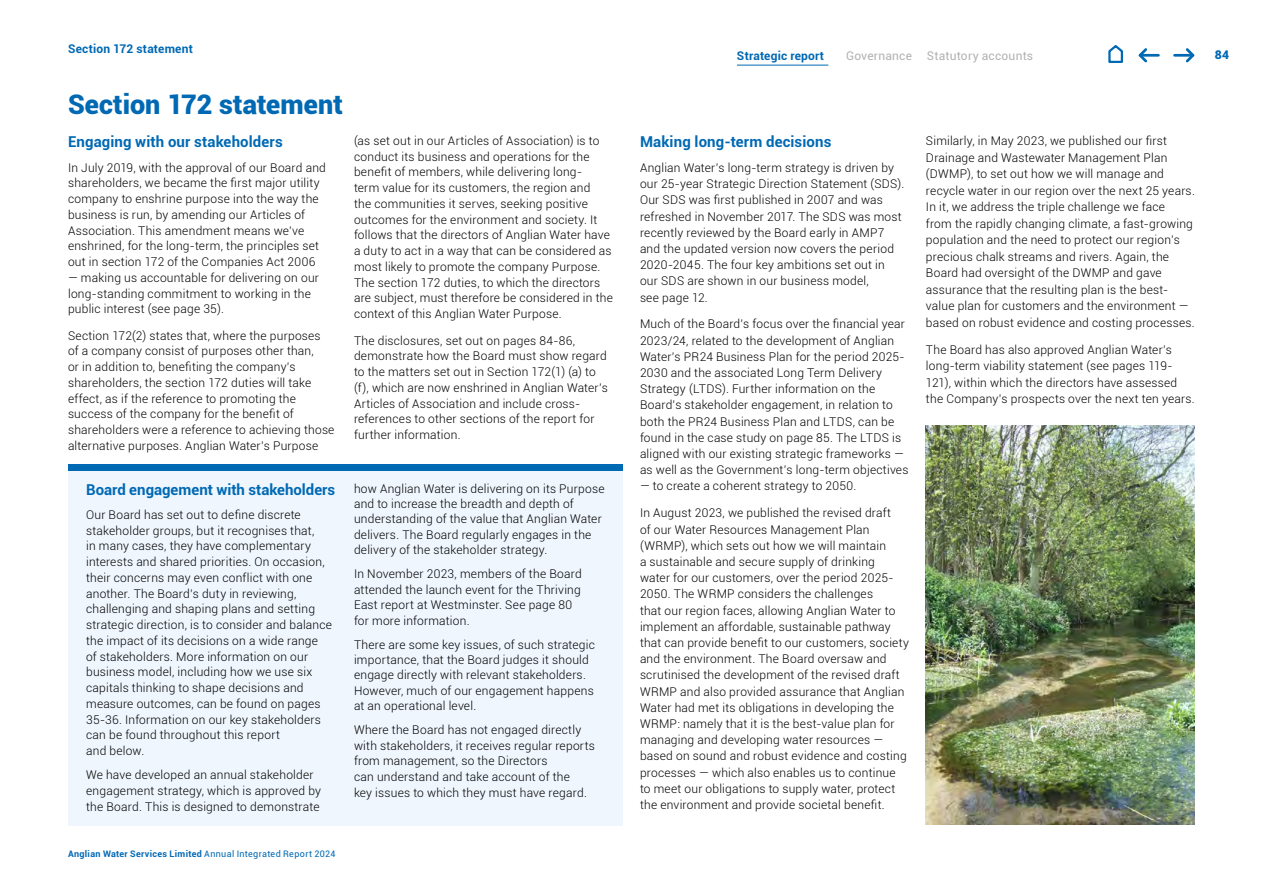
<style>
.page{position:relative;width:1263px;height:893px;background:#fff}
.page>*{position:absolute;margin:0;border:0;box-sizing:border-box;transform-origin:0 0}
.Page_header_18pt_bol{font:900 27px "Roboto";color:#0069b4}
.Sub_heading_10pt_bol{font:700 15px "Roboto";letter-spacing:.005em;color:#0069b4}
.Body_copy_8pt_light{font:300 12px/15.8px "Roboto";letter-spacing:.02em;color:#000}
.Master_Page_Bold_Hea{font:700 12px "Roboto";letter-spacing:.015em;color:#0069b4}
.t1{font:12px "Roboto";letter-spacing:.02em;color:#b3b2b2}
.t2{font:900 12px "Roboto";color:#0069b4}
.t3{font:700 9px "Roboto";letter-spacing:.035em;color:#0069b4}
.s1{font-weight:400}
</style>
<div class="page">
<div style="left:68px;top:464px;width:555px;height:362px;background:#eff6fd"></div>
<div style="left:68px;top:464px;width:555px;height:7px;background:#0069b4"></div>
<img style="left:926px;top:425px;width:269px;height:400px">
<hr style="left:1174px;top:54px;width:17px;height:3px;background:#0069b4">
<svg style="left:1183px;top:48px;width:12px;height:15px"></svg>
<hr style="left:1142px;top:54px;width:16px;height:3px;background:#0069b4">
<svg style="left:1138px;top:48px;width:11px;height:15px"></svg>
<hr style="left:737px;top:65px;width:91px;height:1px;background:#0069b4">
<svg style="left:1108px;top:45px;width:16px;height:18px"></svg>
<p class="Master_Page_Bold_Hea" style="left:68px;top:40px;width:126px">Section 172 statement</p>
<p class="Page_header_18pt_bol" style="left:68px;top:85px;width:276px">Section 172 statement</p>
<p class="Sub_heading_10pt_bol" style="left:68px;top:131px;width:216px">Engaging with our stakeholders</p>
<p class="Body_copy_8pt_light" style="left:68px;top:159px;width:259px">In July 2019, with the approval of our Board and shareholders, we became the first major utility company to enshrine purpose into the way the business is run, by amending our Articles of Association. This amendment means we’ve enshrined, for the long-term, the principles set out in section 172 of the Companies Act 2006</p>
<p class="Body_copy_8pt_light" style="left:68px;top:269px;width:252px">— making us accountable for delivering on our long-standing commitment to working in the public interest (see page 35).</p>
<p class="Body_copy_8pt_light" style="left:68px;top:327px;width:268px">Section 172(2) states that, where the purposes<br>of a company consist of purposes other than,<br>or in addition to, benefiting the company’s shareholders, the section 172 duties will take effect, as if the reference to promoting the success of the company for the benefit of shareholders were a reference to achieving those alternative purposes. Anglian Water’s Purpose</p>
<p class="Body_copy_8pt_light" style="left:354px;top:132px;width:260px">(as set out in our Articles of Association) is to conduct its business and operations for the benefit of members, while delivering long-<br>term value for its customers, the region and<br>the communities it serves, seeking positive outcomes for the environment and society. It follows that the directors of Anglian Water have a duty to act in a way that can be considered as most likely to promote the company Purpose.<br>The section 172 duties, to which the directors are subject, must therefore be considered in the context of this Anglian Water Purpose.</p>
<p class="Body_copy_8pt_light" style="left:354px;top:332px;width:255px">The disclosures, set out on pages 84-86, demonstrate how the Board must show regard to the matters set out in Section 172(1) (a) to (f), which are now enshrined in Anglian Water’s Articles of Association and include cross&shy;references to other sections of the report for further information.</p>
<p class="Sub_heading_10pt_bol" style="left:86px;top:479px;width:251px">Board engagement with stakeholders</p>
<p class="Body_copy_8pt_light" style="left:86px;top:506px;width:248px">Our Board has set out to define discrete stakeholder groups, but it recognises that,<br>in many cases, they have complementary interests and shared priorities. On occasion, their concerns may even conflict with one another. The Board’s duty in reviewing, challenging and shaping plans and setting strategic direction, is to consider and balance the impact of its decisions on a wide range<br>of stakeholders. More information on our business model, including how we use six capitals thinking to shape decisions and measure outcomes, can be found on pages 35-36. Information on our key stakeholders can be found throughout this report<br>and below.</p>
<p class="Body_copy_8pt_light" style="left:86px;top:767px;width:236px">We have developed an annual stakeholder engagement strategy, which is approved by the Board. This is designed to demonstrate</p>
<p class="Body_copy_8pt_light" style="left:354px;top:480px;width:252px">how Anglian Water is delivering on its Purpose and to increase the breadth and depth of understanding of the value that Anglian Water delivers. The Board regularly engages in the delivery of the stakeholder strategy.</p>
<p class="Body_copy_8pt_light" style="left:354px;top:566px;width:229px">In November 2023, members of the Board attended the launch event for the Thriving East report at Westminster. See page 80 for more information.</p>
<p class="Body_copy_8pt_light" style="left:354px;top:636px;width:242px">There are some key issues, of such strategic importance, that the Board judges it should engage directly with relevant stakeholders.<br>However, much of our engagement happens at an operational level.</p>
<p class="Body_copy_8pt_light" style="left:354px;top:722px;width:242px">Where the Board has not engaged directly with stakeholders, it receives regular reports from management, so the Directors<br>can understand and take account of the<br>key issues to which they must have regard.</p>
<p class="t3" style="left:68px;top:848px;width:269px">Anglian Water Services Limited <span class="s1">Annual Integrated Report 2024</span></p>
<p class="Master_Page_Bold_Hea" style="left:737px;top:48px;width:89px">Strategic report</p>
<p class="t1" style="left:846px;top:48px;width:188px">Governance Statutory accounts</p>
<p class="t2" style="left:1215px;top:46px;width:16px">84</p>
<p class="Sub_heading_10pt_bol" style="left:640px;top:131px;width:193px">Making long-term decisions</p>
<p class="Body_copy_8pt_light" style="left:640px;top:159px;width:266px;line-height:16.2px">Anglian Water’s long-term strategy is driven by our 25-year Strategic Direction Statement (SDS).<br>Our SDS was first published in 2007 and was refreshed in November 2017. The SDS was most recently reviewed by the Board early in AMP7 and the updated version now covers the period 2020-2045. The four key ambitions set out in our SDS are shown in our business model,<br>see page 12.</p>
<p class="Body_copy_8pt_light" style="left:640px;top:316px;width:270px;line-height:16.2px">Much of the Board’s focus over the financial year 2023/24, related to the development of Anglian Water’s PR24 Business Plan for the period 2025- 2030 and the associated Long Term Delivery Strategy (LTDS). Further information on the Board’s stakeholder engagement, in relation to both the PR24 Business Plan and LTDS, can be found in the case study on page 85. The LTDS is aligned with our existing strategic frameworks — as well as the Government’s long-term objectives</p>
<p class="Body_copy_8pt_light" style="left:640px;top:478px;width:218px">— to create a coherent strategy to 2050.</p>
<p class="Body_copy_8pt_light" style="left:640px;top:505px;width:270px;line-height:16.2px">In August 2023, we published the revised draft<br>of our Water Resources Management Plan (WRMP), which sets out how we will maintain<br>a sustainable and secure supply of drinking<br>water for our customers, over the period 2025- 2050. The WRMP considers the challenges<br>that our region faces, allowing Anglian Water to implement an affordable, sustainable pathway that can provide benefit to our customers, society and the environment. The Board oversaw and scrutinised the development of the revised draft WRMP and also provided assurance that Anglian Water had met its obligations in developing the WRMP: namely that it is the best-value plan for managing and developing water resources — based on sound and robust evidence and costing processes — which also enables us to continue to meet our obligations to supply water, protect the environment and provide societal benefit.</p>
<p class="Body_copy_8pt_light" style="left:926px;top:132px;width:270px;line-height:16.5px">Similarly, in May 2023, we published our first Drainage and Wastewater Management Plan (DWMP), to set out how we will manage and recycle water in our region over the next 25 years.<br>In it, we address the triple challenge we face<br>from the rapidly changing climate, a fast-growing population and the need to protect our region’s precious chalk streams and rivers. Again, the Board had oversight of the DWMP and gave assurance that the resulting plan is the best&shy;value plan for customers and the environment — based on robust evidence and costing processes.</p>
<p class="Body_copy_8pt_light" style="left:926px;top:341px;width:270px;line-height:16.5px">The Board has also approved Anglian Water’s long-term viability statement (see pages 119- 121), within which the directors have assessed the Company’s prospects over the next ten years.</p>
</div>
